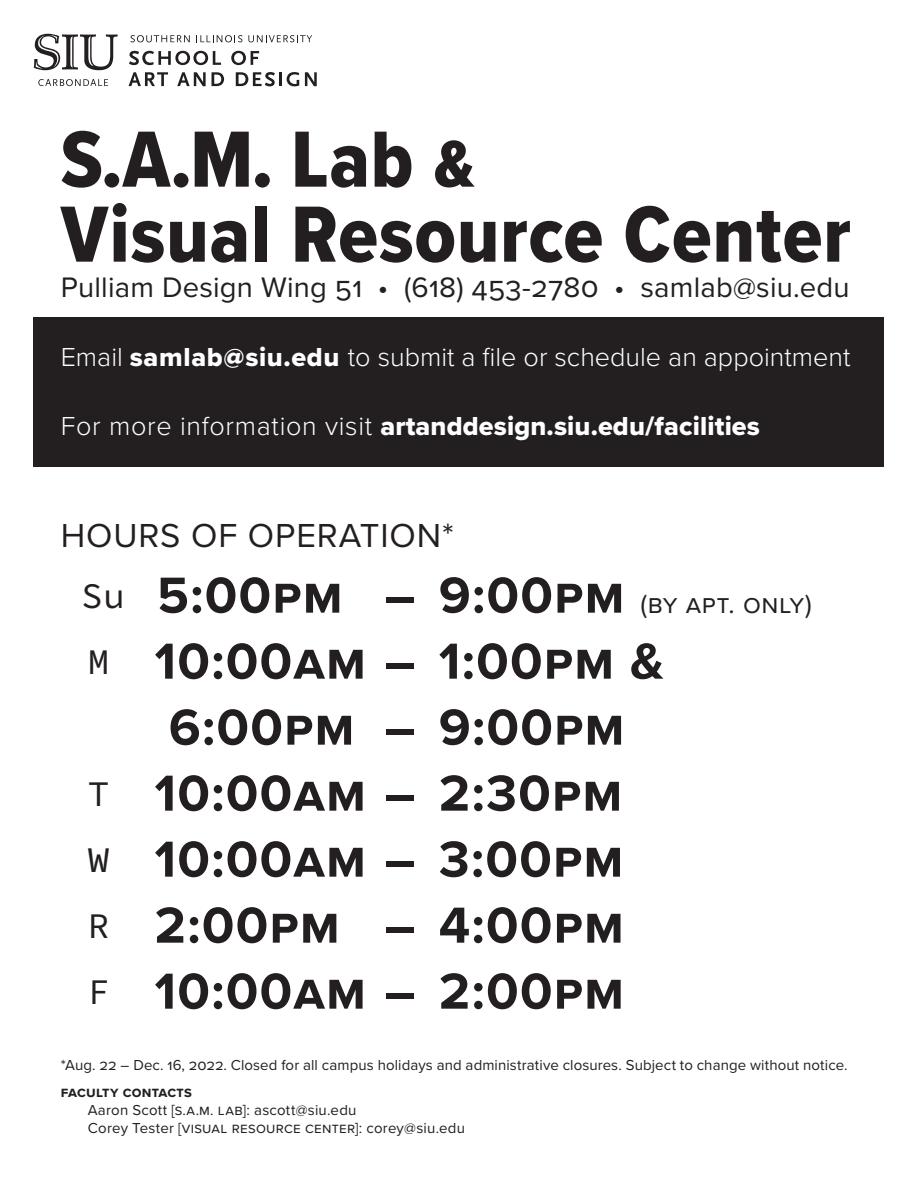
<style>
.page{position:relative;width:918px;height:1188px;background:#fff}
.page>*{position:absolute;margin:0;border:0;box-sizing:border-box;transform-origin:0 0}
.DEPT_HEADER{font:82.5px/75px "Proxima Nova Cond Extrabld";letter-spacing:.01em;color:#231f20}
.t1{font:700 52.5px "Proxima Nova";letter-spacing:.025em;color:#231f20}
.t2{font:34.5px "Proxima Nova";letter-spacing:.025em;color:#231f20}
.DEPT_HEADER-2{font:29.25px "Proxima Nova";letter-spacing:.005em;color:#231f20}
.reversed_call_to_act{font:300 27px "Proxima Nova";color:#fff}
.reversed_call_to_act-2{font:27px "Proxima Nova Extrabld";letter-spacing:.005em;color:#fff}
.t3{font:15px "Proxima Nova";letter-spacing:.015em;color:#231f20}
.t4{font:700 15px "Proxima Nova";letter-spacing:.01em;color:#231f20}
.s1{font-family:"Proxima Nova Extrabld";font-weight:400}
.s2{font-family:"Proxima Nova";font-weight:300}
.s3{font-family:"Source Code Pro";font-weight:400;font-size:36px}
.s4{font-weight:400;font-size:27px}
</style>
<div class="page">
<svg style="left:130px;top:35px;width:60px;height:7px"></svg>
<svg style="left:196px;top:35px;width:116px;height:7px"></svg>
<svg style="left:129px;top:51px;width:92px;height:14px"></svg>
<svg style="left:231px;top:51px;width:28px;height:14px"></svg>
<svg style="left:129px;top:72px;width:39px;height:14px"></svg>
<svg style="left:177px;top:72px;width:29px;height:14px"></svg>
<svg style="left:212px;top:72px;width:12px;height:14px"></svg>
<svg style="left:236px;top:72px;width:39px;height:14px"></svg>
<hr style="left:279px;top:72px;width:3px;height:14px;background:#231f20">
<svg style="left:287px;top:72px;width:12px;height:14px"></svg>
<svg style="left:305px;top:72px;width:12px;height:14px"></svg>
<svg style="left:38px;top:79px;width:70px;height:7px"></svg>
<svg style="left:34px;top:34px;width:84px;height:36px"></svg>
<div style="left:34px;top:317px;width:850px;height:150px;background:#231f20"></div>
<p class="DEPT_HEADER" style="left:61px;top:121px;width:792px">S.A.M. Lab &amp;<br>Visual Resource Center</p>
<p class="DEPT_HEADER-2" style="left:61px;top:265px;width:790px">Pulliam Design Wing 51 • (618) 453-2780 • samlab@siu.edu</p>
<p class="reversed_call_to_act" style="left:61px;top:337px;width:791px">Email <span class="s1">samlab@siu.edu</span> to submit a file or schedule an appointment</p>
<p class="reversed_call_to_act-2" style="left:61px;top:406px;width:701px"><span class="s2">For more information visit</span> artanddesign.siu.edu/facilities</p>
<p class="t2" style="left:61px;top:509px;width:395px">HOURS OF OPERATION*</p>
<p class="t1" style="left:81px;top:556px;width:732px"><span class="s3">Su</span> 5:00pm – 9:00pm <span class="s4">(by apt. only)</span></p>
<p class="t1" style="left:88px;top:622px;width:578px"><span class="s3">M</span> 10:00am – 1:00pm &amp;</p>
<p class="t1" style="left:169px;top:688px;width:457px">6:00pm – 9:00pm</p>
<p class="t1" style="left:88px;top:754px;width:536px"><span class="s3">T</span> 10:00am – 2:30pm</p>
<p class="t1" style="left:88px;top:820px;width:537px"><span class="s3">W</span> 10:00am – 3:00pm</p>
<p class="t1" style="left:88px;top:886px;width:538px"><span class="s3">R</span> 2:00pm – 4:00pm</p>
<p class="t1" style="left:88px;top:952px;width:538px"><span class="s3">F</span> 10:00am – 2:00pm</p>
<p class="t3" style="left:61px;top:1054px;width:788px">*Aug. 22 – Dec. 16, 2022. Closed for all campus holidays and administrative closures. Subject to change without notice.</p>
<p class="t4" style="left:61px;top:1081px;width:133px">faculty contacts</p>
<p class="t3" style="left:88px;top:1099px;width:270px">Aaron Scott [s.a.m. lab]: ascott@siu.edu</p>
<p class="t3" style="left:88px;top:1117px;width:379px">Corey Tester [visual resource center]: corey@siu.edu</p>
</div>
